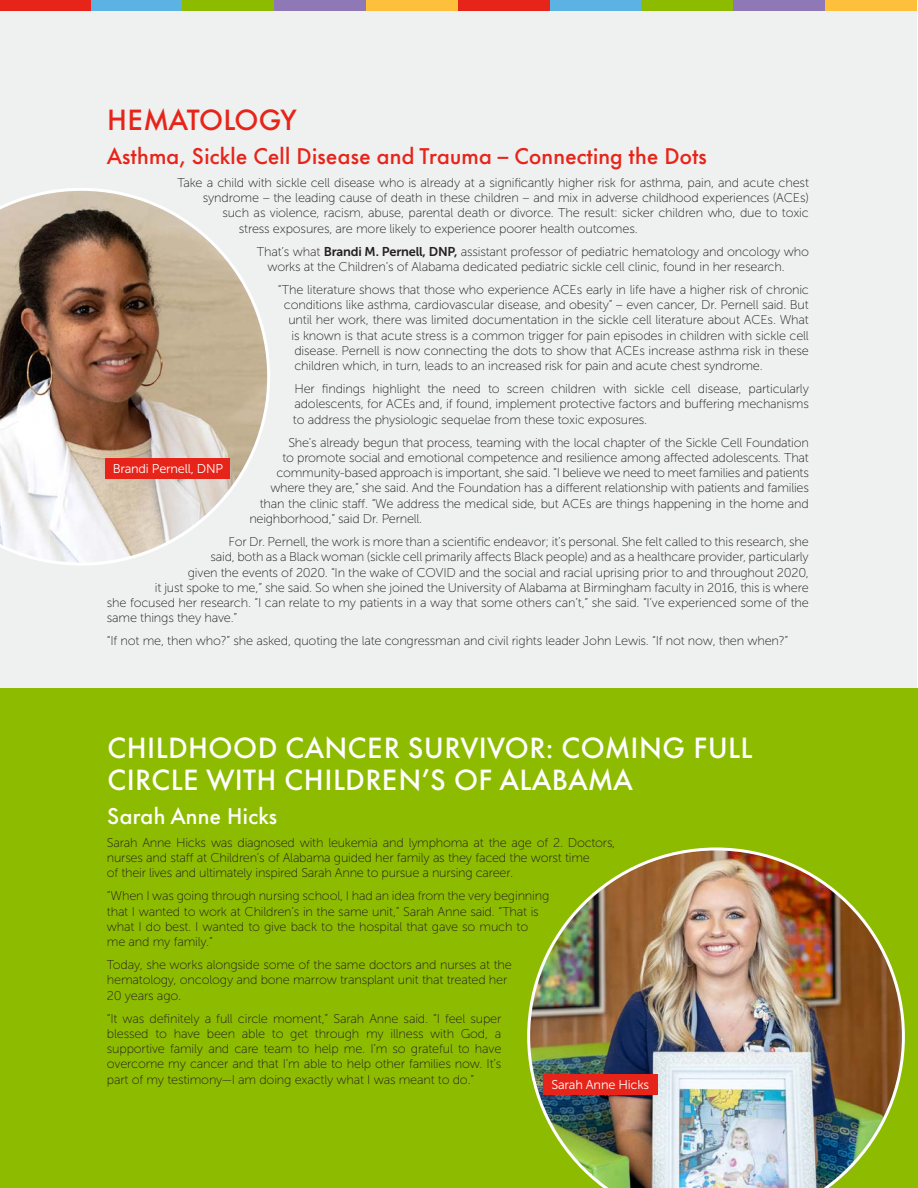
<style>
.page{position:relative;width:918px;height:1188px;background:#fff}
.page>*{position:absolute;margin:0;border:0;box-sizing:border-box;transform-origin:0 0}
.t1{font:500 27px/32.4px "Futura Now Text";letter-spacing:-.005em;color:#fff}
.t2{font:500 27px "Futura Now Text";letter-spacing:-.015em;color:#e72419}
.t3{font:500 21px "Futura Now Text";letter-spacing:-.015em;color:#e72419}
.t4{font:500 21px "Futura Now Text";letter-spacing:-.015em;color:#fff}
.t5{font:12.75px/15.3px "Museo Sans 100";letter-spacing:-.015em;color:#231f20}
.t6{font:12.75px "Museo Sans 300";letter-spacing:-.015em;color:#fff}
.s1{font-family:"Museo Sans 700"}
</style>
<div class="page">
<div style="left:0;top:0;width:917px;height:765px;background:#eff0f0"></div>
<div style="left:0;top:0;width:91px;height:11px;background:#e72419"></div>
<div style="left:91px;top:0;width:91px;height:11px;background:#5db2e4"></div>
<div style="left:182px;top:0;width:92px;height:11px;background:#8dbb00"></div>
<div style="left:274px;top:0;width:92px;height:11px;background:#8f78b6"></div>
<div style="left:366px;top:0;width:92px;height:11px;background:#febf3b"></div>
<div style="left:458px;top:0;width:92px;height:11px;background:#e72419"></div>
<div style="left:550px;top:0;width:91px;height:11px;background:#5db2e4"></div>
<div style="left:641px;top:0;width:92px;height:11px;background:#8dbb00"></div>
<div style="left:733px;top:0;width:92px;height:11px;background:#8f78b6"></div>
<div style="left:825px;top:0;width:92px;height:11px;background:#febf3b"></div>
<svg style="left:0;top:188px;width:270px;height:377px"></svg>
<div style="left:0;top:688px;width:918px;height:500px;background:#8dbb00"></div>
<img style="left:527px;top:848px;width:378px;height:340px">
<div style="left:106px;top:458px;width:124px;height:20px;background:#e72419"></div>
<div style="left:543px;top:1074px;width:114px;height:21px;background:#e72419"></div>
<p class="t2" style="left:107px;top:98px;width:191px">HEMATOLOGY</p>
<p class="t3" style="left:107px;top:139px;width:602px">Asthma, Sickle Cell Disease and Trauma – Connecting the Dots</p>
<p class="t5" style="left:177px;top:175px;width:633px">Take a child with sickle cell disease who is already at a significantly higher risk for asthma, pain, and acute chest</p>
<p class="t5" style="left:203px;top:190px;width:607px">syndrome – the leading cause of death in these children – and mix in adverse childhood experiences (ACEs)</p>
<p class="t5" style="left:222px;top:206px;width:588px">such as violence, racism, abuse, parental death or divorce. The result: sicker children who, due to toxic</p>
<p class="t5" style="left:239px;top:221px;width:400px">stress exposures, are more likely to experience poorer health outcomes.</p>
<p class="t5" style="left:267px;top:244px;width:543px;text-indent:-10px">That’s what <span class="s1">Brandi M. Pernell, DNP,</span> assistant professor of pediatric hematology and oncology who works at the Children’s of Alabama dedicated pediatric sickle cell clinic, found in her research.</p>
<p class="t5" style="left:278px;top:282px;width:533px">“The literature shows that those who experience ACEs early in life have a higher risk of chronic</p>
<p class="t5" style="left:284px;top:297px;width:526px">conditions like asthma, cardiovascular disease, and obesity” – even cancer, Dr. Pernell said. But</p>
<p class="t5" style="left:288px;top:312px;width:522px">until her work, there was limited documentation in the sickle cell literature about ACEs. What</p>
<p class="t5" style="left:291px;top:328px;width:519px">is known is that acute stress is a common trigger for pain episodes in children with sickle cell</p>
<p class="t5" style="left:294px;top:343px;width:516px">disease. Pernell is now connecting the dots to show that ACEs increase asthma risk in these</p>
<p class="t5" style="left:294px;top:358px;width:470px">children which, in turn, leads to an increased risk for pain and acute chest syndrome.</p>
<p class="t5" style="left:293px;top:381px;width:518px;text-align:justify">Her findings highlight the need to screen children with sickle cell disease, particularly adolescents, for ACEs and, if found, implement protective factors and buffering mechanisms to address the physiologic sequelae from these toxic exposures.</p>
<p class="t5" style="left:288px;top:435px;width:522px">She’s already begun that process, teaming with the local chapter of the Sickle Cell Foundation</p>
<p class="t5" style="left:282px;top:450px;width:528px">to promote social and emotional competence and resilience among affected adolescents. That</p>
<p class="t5" style="left:276px;top:465px;width:534px">community-based approach is important, she said. “I believe we need to meet families and patients</p>
<p class="t5" style="left:270px;top:481px;width:540px">where they are,” she said. And the Foundation has a different relationship with patients and families</p>
<p class="t5" style="left:260px;top:496px;width:551px">than the clinic staff. “We address the medical side, but ACEs are things happening in the home and</p>
<p class="t5" style="left:249px;top:511px;width:174px">neighborhood,” said Dr. Pernell.</p>
<p class="t5" style="left:228px;top:534px;width:582px">For Dr. Pernell, the work is more than a scientific endeavor; it’s personal. She felt called to this research, she</p>
<p class="t5" style="left:210px;top:549px;width:600px">said, both as a Black woman (sickle cell primarily affects Black people) and as a healthcare provider, particularly</p>
<p class="t5" style="left:188px;top:565px;width:623px">given the events of 2020. “In the wake of COVID and the social and racial uprising prior to and throughout 2020,</p>
<p class="t5" style="left:155px;top:580px;width:655px">it just spoke to me,” she said. So when she joined the University of Alabama at Birmingham faculty in 2016, this is where</p>
<p class="t5" style="left:107px;top:595px;width:703px">she focused her research. “I can relate to my patients in a way that some others can’t,” she said. “I’ve experienced some of the</p>
<p class="t5" style="left:107px;top:611px;width:132px">same things they have.”</p>
<p class="t5" style="left:107px;top:633px;width:683px">“If not me, then who?” she asked, quoting the late congressman and civil rights leader John Lewis. “If not now, then when?”</p>
<p class="t6" style="left:113px;top:462px;width:112px">Brandi Pernell, DNP</p>
<p class="t1" style="left:107px;top:729px;width:647px">CHILDHOOD CANCER SURVIVOR: COMING FULL<br>CIRCLE WITH CHILDREN’S OF ALABAMA</p>
<p class="t4" style="left:107px;top:799px;width:172px">Sarah Anne Hicks</p>
<p class="t5" style="left:107px;top:835px;width:510px">Sarah Anne Hicks was diagnosed with leukemia and lymphoma at the age of 2. Doctors, nurses and staff at Children’s of Alabama guided her family as they faced the worst time<br>of their lives and ultimately inspired Sarah Anne to pursue a nursing career.</p>
<p class="t5" style="left:107px;top:888px;width:444px">“When I was going through nursing school, I had an idea from the very beginning that I wanted to work at Children’s in the same unit,” Sarah Anne said. “That is what I do best. I wanted to give back to the hospital that gave so much to me and my family.”</p>
<p class="t5" style="left:107px;top:957px;width:407px">Today, she works alongside some of the same doctors and nurses at the hematology, oncology and bone marrow transplant unit that treated her<br>20 years ago.</p>
<p class="t5" style="left:107px;top:1011px;width:396px;text-align:justify">“It was definitely a full circle moment,” Sarah Anne said. “I feel super blessed to have been able to get through my illness with God, a supportive family and care team to help me. I’m so grateful to have overcome my cancer and that I’m able to help other families now. It’s part of my testimony—I am doing exactly what I was meant to do.”</p>
<p class="t6" style="left:551px;top:1078px;width:99px">Sarah Anne Hicks</p>
</div>
